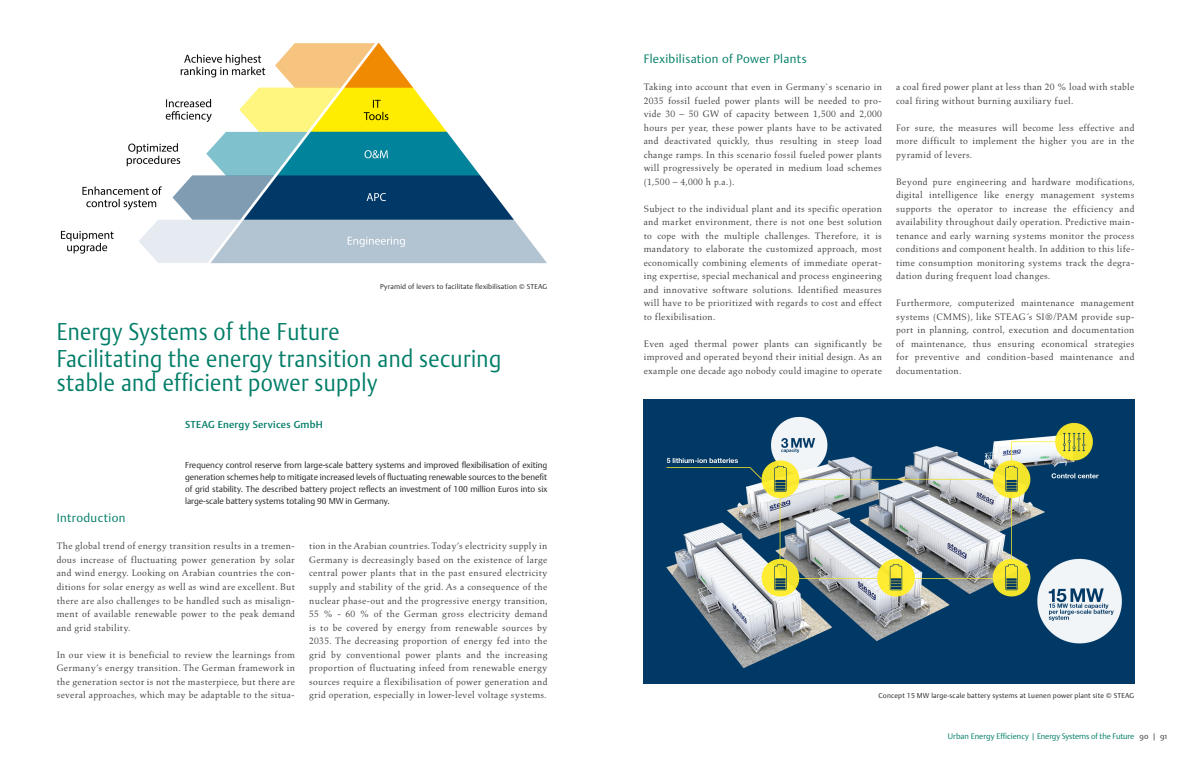
<style>
.page{position:relative;width:1191px;height:766px;background:#fff}
.page>*{position:absolute;margin:0;border:0;box-sizing:border-box;transform-origin:0 0}
.Fliesstext_deutsch{font:300 24px/24px "DTL Argo TOT";letter-spacing:.02em;color:#007d67;scale:.9 1}
.Fliesstext_deutsch-2{font:300 12px "DTL Argo TOT";letter-spacing:.03em;color:#007d67}
.BU___Anmerkungen{font:500 10px "DTL Argo TOT";letter-spacing:.025em;color:#007d67}
.Fliesstext_deutsch-3{font:9.5px/13.5px "Aldus LT Std";letter-spacing:.03em;color:#3e3e3f;text-align:justify}
.BU___Anmerkungen-2{font:300 8.5px/12px "DTL Argo TOT";color:#231f20;text-align:justify}
.t1{font:300 8px "DTL Argo TOT";letter-spacing:-.015em;color:#007d67}
.t2{font:300 8px "DTL Argo TOT";color:#3e3e3f}
.BU___Anmerkungen-3{font:300 7px "DTL Argo TOT";letter-spacing:.025em;color:#231f20}
</style>
<div class="page">
<img style="left:60px;top:42px;width:487px;height:222px">
<img style="left:643px;top:399px;width:491px;height:284px">
<p class="BU___Anmerkungen-3" style="left:380px;top:282px;width:169px">Pyramid of levers to facilitate flexibilisation © STEAG</p>
<p class="Fliesstext_deutsch" style="left:57px;top:320px;width:316px">Energy Systems of the Future</p>
<p class="Fliesstext_deutsch" style="left:57px;top:347px;width:495px">Facilitating the energy transition and securing stable and efficient power supply</p>
<p class="BU___Anmerkungen" style="left:185px;top:418px;width:139px">STEAG Energy Services GmbH</p>
<p class="BU___Anmerkungen-2" style="left:185px;top:459px;width:364px">Frequency control reserve from large-scale battery systems and improved flexibilisation of exiting generation schemes help to mitigate increased levels of fluctuating renewable sources to the benefit of grid stability. The described battery project reflects an investment of 100 million Euros into six large-scale battery systems totaling 90 MW in Germany.</p>
<p class="Fliesstext_deutsch-2" style="left:57px;top:511px;width:70px">Introduction</p>
<p class="Fliesstext_deutsch-3" style="left:57px;top:539px;width:240px">The global trend of energy transition results in a tremen&shy;dous increase of fluctuating power generation by solar and wind energy. Looking on Arabian countries the con&shy;ditions for solar energy as well as wind are excellent. But there are also challenges to be handled such as misalign&shy;ment of available renewable power to the peak demand and grid stability.</p>
<p class="Fliesstext_deutsch-3" style="left:57px;top:647px;width:240px">In our view it is beneficial to review the learnings from Germany’s energy transition. The German framework in the generation sector is not the masterpiece, but there are several approaches, which may be adaptable to the situa-</p>
<p class="Fliesstext_deutsch-3" style="left:309px;top:539px;width:240px">tion in the Arabian countries. Today’s electricity supply in Germany is decreasingly based on the existence of large central power plants that in the past ensured electricity supply and stability of the grid. As a consequence of the nuclear phase-out and the progressive energy transition, 55 % - 60 % of the German gross electricity demand is to be covered by energy from renewable sources by 2035. The decreasing proportion of energy fed into the grid by conventional power plants and the increasing proportion of fluctuating infeed from renewable energy sources require a flexibilisation of power generation and grid operation, especially in lower-level voltage systems.</p>
<p class="Fliesstext_deutsch-2" style="left:644px;top:52px;width:164px">Flexibilisation of Power Plants</p>
<p class="Fliesstext_deutsch-3" style="left:644px;top:80px;width:240px">Taking into account that even in Germany`s scenario in 2035 fossil fueled power plants will be needed to pro&shy;vide 30 – 50 GW of capacity between 1,500 and 2,000 hours per year, these power plants have to be activated and deactivated quickly, thus resulting in steep load change ramps. In this scenario fossil fueled power plants will progressively be operated in medium load schemes (1,500 – 4,000 h p.a.).</p>
<p class="Fliesstext_deutsch-3" style="left:644px;top:202px;width:240px">Subject to the individual plant and its specific operation and market environment, there is not one best solution to cope with the multiple challenges. Therefore, it is mandatory to elaborate the customized approach, most economically combining elements of immediate operat&shy;ing expertise, special mechanical and process engineering and innovative software solutions. Identified measures will have to be prioritized with regards to cost and effect to flexibilisation.</p>
<p class="Fliesstext_deutsch-3" style="left:644px;top:337px;width:240px">Even aged thermal power plants can significantly be improved and operated beyond their initial design. As an example one decade ago nobody could imagine to operate</p>
<p class="Fliesstext_deutsch-3" style="left:896px;top:80px;width:240px">a coal fired power plant at less than 20 % load with stable coal firing without burning auxiliary fuel.</p>
<p class="Fliesstext_deutsch-3" style="left:896px;top:121px;width:240px">For sure, the measures will become less effective and more difficult to implement the higher you are in the pyramid of levers.</p>
<p class="Fliesstext_deutsch-3" style="left:896px;top:175px;width:240px">Beyond pure engineering and hardware modifications, digital intelligence like energy management systems supports the operator to increase the efficiency and availability throughout daily operation. Predictive main&shy;tenance and early warning systems monitor the process conditions and component health. In addition to this life&shy;time consumption monitoring systems track the degra&shy;dation during frequent load changes.</p>
<p class="Fliesstext_deutsch-3" style="left:896px;top:296px;width:240px">Furthermore, computerized maintenance management systems (CMMS), like STEAG´s SI®/PAM provide sup&shy;port in planning, control, execution and documentation of maintenance, thus ensuring economical strategies for preventive and condition-based maintenance and documentation.</p>
<p class="BU___Anmerkungen-3" style="left:878px;top:690px;width:257px">Concept 15 MW large-scale battery systems at Luenen power plant site © STEAG</p>
<p class="t1" style="left:948px;top:730px;width:188px">Urban Energy Efficiency | Energy Systems of the Future</p>
<p class="t2" style="left:1139px;top:730px;width:18px">90 |</p>
<p class="t2" style="left:1160px;top:730px;width:9px">91</p>
</div>
